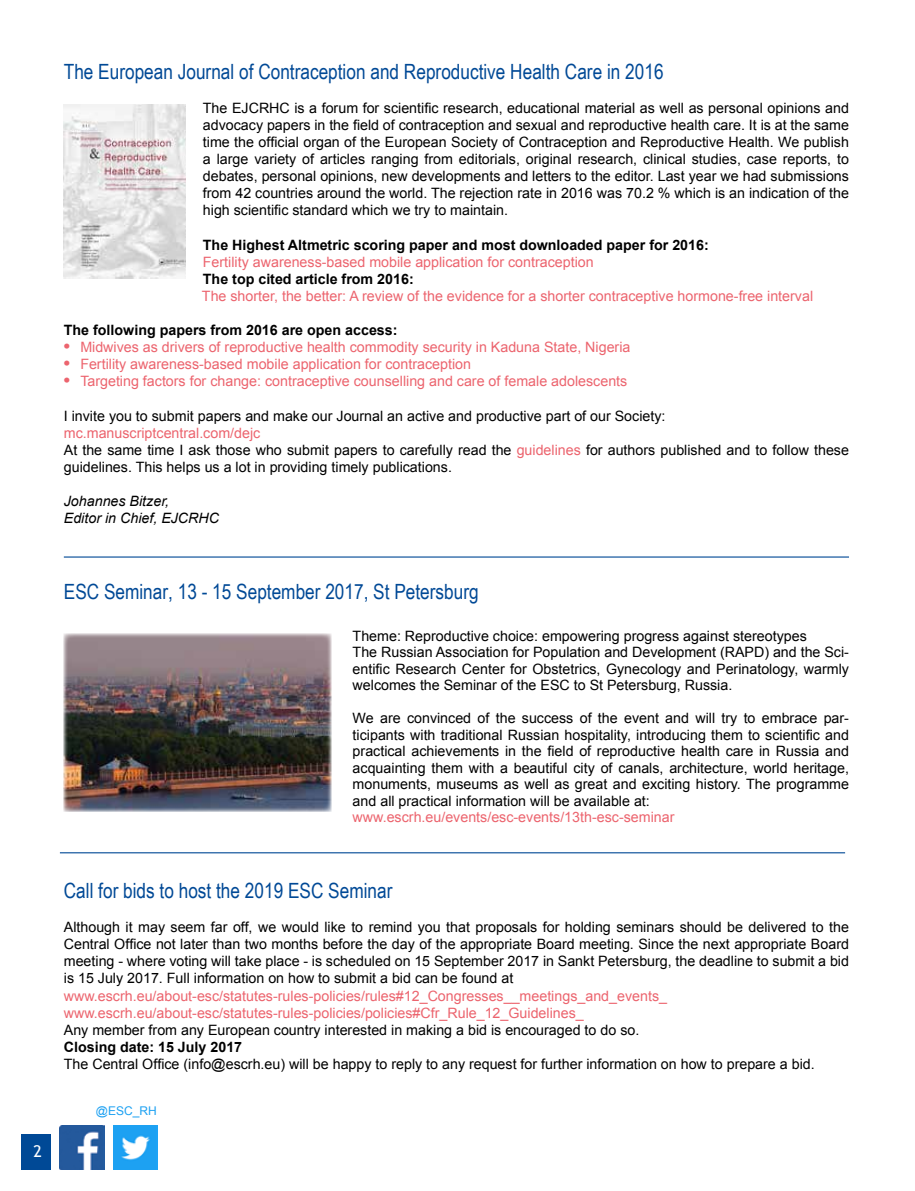
<style>
.page{position:relative;width:915px;height:1191px;background:#fff}
.page>*{position:absolute;margin:0;border:0;box-sizing:border-box;transform-origin:0 0}
.t1{font:21px "Arial Narrow";color:#004996}
.t2{font:16.2px "Trebuchet MS";color:#fff}
.t3{font:14.25px/17.1px "Arial";color:#000;text-align:justify}
.t4{font:14.25px/17.1px "Arial";color:#ec646e}
.t5{font:700 14.25px "Arial";color:#000}
.t6{font:italic 14.25px/17.1px "Arial";color:#000}
.t7{font:12px "Arial";color:#1da1f2}
.s1{font-family:"Times";font-size:18px}
.s2{color:#ec646e}
</style>
<div class="page">
<div style="left:21px;top:1134px;width:30px;height:35px;background:#004996"></div>
<hr style="left:64px;top:556px;width:784px;height:1px;background:#004996">
<img style="left:60px;top:1125px;width:44px;height:44px">
<img style="left:113px;top:1125px;width:45px;height:44px">
<img style="left:64px;top:104px;width:122px;height:175px">
<hr style="left:60px;top:852px;width:784px;height:1px;background:#004996">
<img style="left:64px;top:633px;width:267px;height:179px">
<h1 class="t1" style="left:64px;top:56px;width:601px">The European Journal of Contraception and Reproductive Health Care in 2016</h1>
<p class="t3" style="left:203px;top:99px;width:647px">The EJCRHC is a forum for scientific research, educational material as well as personal opinions and advocacy papers in the field of contraception and sexual and reproductive health care. It is at the same time the official organ of the European Society of Contraception and Reproductive Health. We publish a large variety of articles ranging from editorials, original research, clinical studies, case reports, to debates, personal opinions, new developments and letters to the editor. Last year we had submissions from 42 countries around the world. The rejection rate in 2016 was 70.2 % which is an indication of the high scientific standard which we try to maintain.</p>
<p class="t5" style="left:203px;top:235px;width:507px">The Highest Altmetric scoring paper and most downloaded paper for 2016:</p>
<p class="t4" style="left:203px;top:253px;width:392px">Fertility awareness-based mobile application for contraception</p>
<p class="t5" style="left:203px;top:269px;width:212px">The top cited article from 2016:</p>
<p class="t4" style="left:202px;top:287px;width:612px">The shorter, the better: A review of the evidence for a shorter contraceptive hormone-free interval</p>
<p class="t5" style="left:64px;top:321px;width:335px">The following papers from 2016 are open access:</p>
<p class="t4" style="left:64px;top:339px;width:568px"><span class="s1">•</span> Midwives as drivers of reproductive health commodity security in Kaduna State, Nigeria</p>
<p class="t4" style="left:64px;top:356px;width:408px"><span class="s1">•</span> Fertility awareness-based mobile application for contraception</p>
<p class="t4" style="left:64px;top:373px;width:565px"><span class="s1">•</span> Targeting factors for change: contraceptive counselling and care of female adolescents</p>
<p class="t3" style="left:64px;top:407px;width:603px">I invite you to submit papers and make our Journal an active and productive part of our Society:</p>
<p class="t3" style="left:64px;top:424px;width:786px;text-align:left"><span class="s2">mc.manuscriptcentral.com/dejc<br></span>At the same time I ask those who submit papers to carefully read the <span class="s2">guidelines</span> for authors published and to follow these guidelines. This helps us a lot in providing timely publications.</p>
<p class="t6" style="left:64px;top:493px;width:157px">Johannes Bitzer,<br>Editor in Chief, EJCRHC</p>
<h1 class="t1" style="left:64px;top:576px;width:416px">ESC Seminar, 13 - 15 September 2017, St Petersburg</h1>
<p class="t3" style="left:352px;top:627px;width:497px;line-height:16.5px;text-align:left">Theme: Reproductive choice: empowering progress against stereotypes<br>The Russian Association for Population and Development (RAPD) and the Sci&shy;entific Research Center for Obstetrics, Gynecology and Perinatology, warmly welcomes the Seminar of the ESC to St Petersburg, Russia.</p>
<p class="t3" style="left:352px;top:710px;width:497px;line-height:16.5px">We are convinced of the success of the event and will try to embrace par&shy;ticipants with traditional Russian hospitality, introducing them to scientific and practical achievements in the field of reproductive health care in Russia and acquainting them with a beautiful city of canals, architecture, world heritage, monuments, museums as well as great and exciting history. The programme and all practical information will be available at:</p>
<p class="t4" style="left:352px;top:809px;width:323px">www.escrh.eu/events/esc-events/13th-esc-seminar</p>
<p class="t2" style="left:33px;top:1141px;width:10px">2</p>
<h1 class="t1" style="left:64px;top:875px;width:330px">Call for bids to host the 2019 ESC Seminar</h1>
<p class="t3" style="left:64px;top:918px;width:786px">Although it may seem far off, we would like to remind you that proposals for holding seminars should be delivered to the Central Office not later than two months before the day of the appropriate Board meeting. Since the next appropriate Board meeting - where voting will take place - is scheduled on 15 September 2017 in Sankt Petersburg, the deadline to submit a bid is 15 July 2017. Full information on how to submit a bid can be found at</p>
<p class="t4" style="left:64px;top:987px;width:604px">www.escrh.eu/about-esc/statutes-rules-policies/rules#12_Congresses__meetings_and_events_ www.escrh.eu/about-esc/statutes-rules-policies/policies#Cfr_Rule_12_Guidelines_</p>
<p class="t3" style="left:64px;top:1021px;width:577px">Any member from any European country interested in making a bid is encouraged to do so.</p>
<p class="t5" style="left:64px;top:1037px;width:180px">Closing date: 15 July 2017</p>
<p class="t3" style="left:64px;top:1055px;width:752px">The Central Office (info@escrh.eu) will be happy to reply to any request for further information on how to prepare a bid.</p>
<p class="t7" style="left:96px;top:1103px;width:62px">@ESC_RH</p>
</div>
